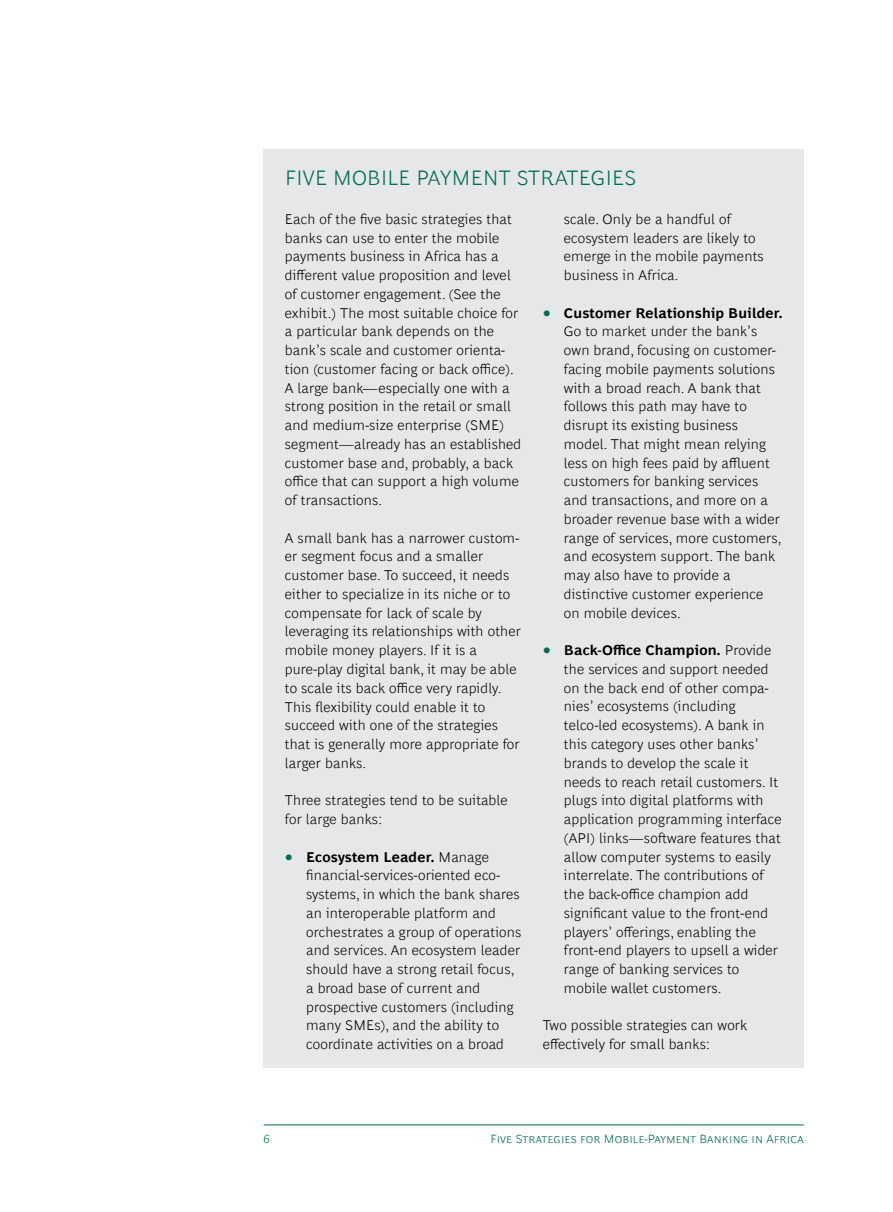
<style>
.page{position:relative;width:893px;height:1212px;background:#fff}
.page>*{position:absolute;margin:0;border:0;box-sizing:border-box;transform-origin:0 0}
.t1{font:300 21px "Henderson BCG Sans";letter-spacing:.015em;color:#006f51}
.t2{font:300 14.25px/18.8px "Henderson BCG Sans";letter-spacing:.015em;color:#000}
.t3{font:300 12px "Henderson BCG Sans";letter-spacing:.01em;color:#006f51}
.s1{font-family:"Henderson BCG Serif";font-weight:400;font-size:18px;color:#006f51}
.s2{font-weight:700}
</style>
<div class="page">
<hr style="left:264px;top:1125px;width:540px;height:1px;background:#006f51">
<div style="left:264px;top:149px;width:540px;height:919px;background:#e6e7e8"></div>
<h1 class="t1" style="left:285px;top:163px;width:353px">FIVE MOBILE PAYMENT STRATEGIES</h1>
<p class="t2" style="left:285px;top:208px;width:238px">Each of the five basic strategies that banks can use to enter the mobile payments business in Africa has a different value proposition and level of customer engagement. (See the exhibit.) The most suitable choice for a particular bank depends on the bank’s scale and customer orienta&shy;tion (customer facing or back office).<br>A large bank—especially one with a strong position in the retail or small and medium-size enterprise (SME) segment—already has an established customer base and, probably, a back office that can support a high volume of transactions.</p>
<p class="t2" style="left:285px;top:527px;width:237px">A small bank has a narrower custom&shy;er segment focus and a smaller customer base. To succeed, it needs either to specialize in its niche or to compensate for lack of scale by leveraging its relationships with other mobile money players. If it is a pure-play digital bank, it may be able to scale its back office very rapidly.<br>This flexibility could enable it to succeed with one of the strategies that is generally more appropriate for larger banks.</p>
<p class="t2" style="left:285px;top:790px;width:224px">Three strategies tend to be suitable for large banks:</p>
<p class="t2" style="left:306px;top:846px;width:217px;text-indent:-21px"><span class="s1">•</span> <span class="s2">Ecosystem Leader.</span> Manage financial-services-oriented eco&shy;systems, in which the bank shares an interoperable platform and orchestrates a group of operations and services. An ecosystem leader should have a strong retail focus, a broad base of current and prospective customers (including many SMEs), and the ability to coordinate activities on a broad</p>
<p class="t2" style="left:564px;top:208px;width:201px">scale. Only be a handful of ecosystem leaders are likely to emerge in the mobile payments business in Africa.</p>
<p class="t2" style="left:564px;top:302px;width:220px;text-indent:-21px"><span class="s1">•</span> <span class="s2">Customer Relationship Builder.<br></span>Go to market under the bank’s own brand, focusing on customer&shy;facing mobile payments solutions with a broad reach. A bank that follows this path may have to disrupt its existing business model. That might mean relying less on high fees paid by affluent customers for banking services and transactions, and more on a broader revenue base with a wider range of services, more customers, and ecosystem support. The bank may also have to provide a distinctive customer experience on mobile devices.</p>
<p class="t2" style="left:564px;top:640px;width:219px;text-indent:-21px"><span class="s1">•</span> <span class="s2">Back-Office Champion.</span> Provide the services and support needed on the back end of other compa&shy;nies’ ecosystems (including telco-led ecosystems). A bank in this category uses other banks’ brands to develop the scale it needs to reach retail customers. It plugs into digital platforms with application programming interface (API) links—software features that allow computer systems to easily interrelate. The contributions of the back-office champion add significant value to the front-end players’ offerings, enabling the front-end players to upsell a wider range of banking services to mobile wallet customers.</p>
<p class="t2" style="left:543px;top:1015px;width:206px">Two possible strategies can work effectively for small banks:</p>
<p class="t3" style="left:264px;top:1129px;width:8px">6</p>
<p class="t3" style="left:490px;top:1129px;width:315px">Five Strategies for Mobile-Payment Banking in Africa</p>
</div>
